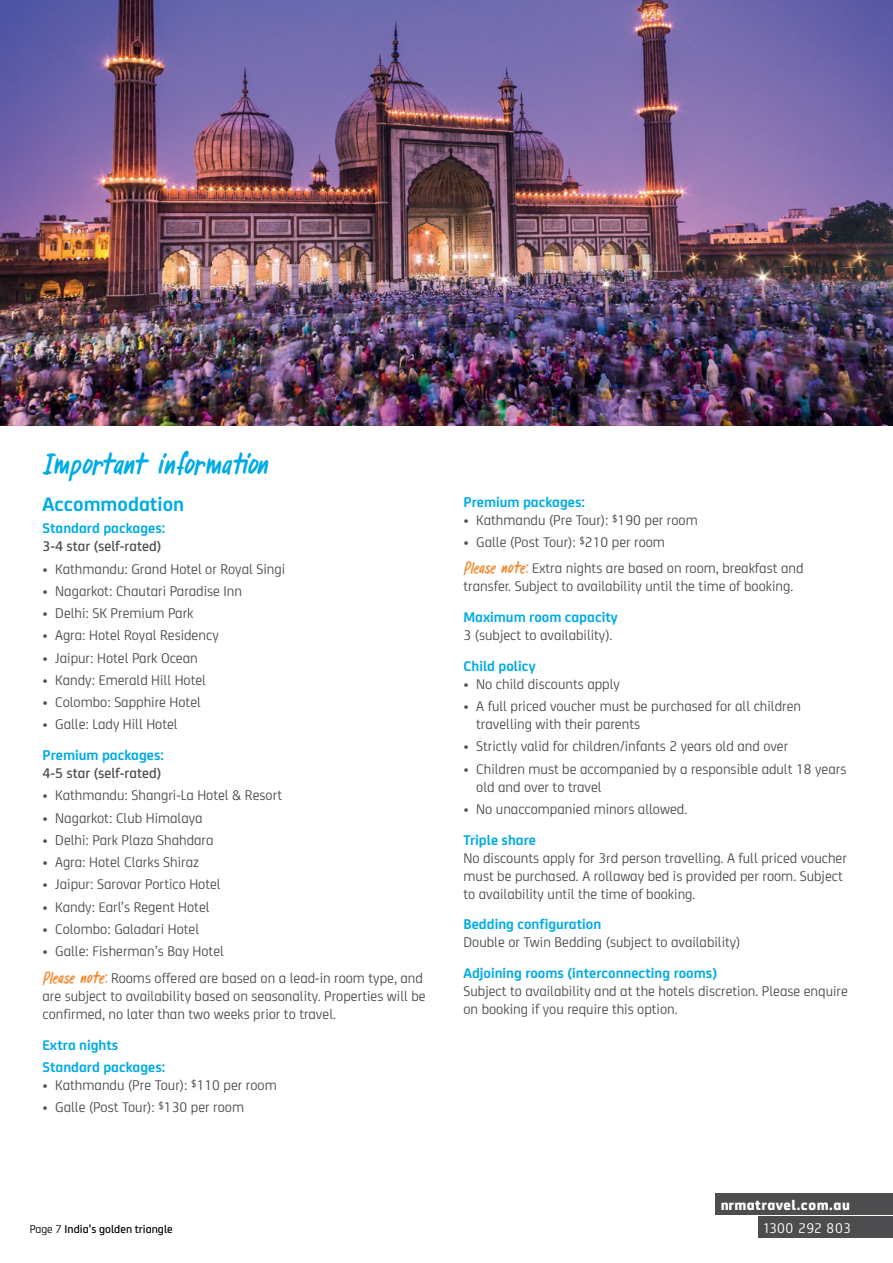
<style>
.page{position:relative;width:893px;height:1263px;background:#fff}
.page>*{position:absolute;margin:0;border:0;box-sizing:border-box;transform-origin:0 0}
.t1{font:30px "Pandanus";letter-spacing:-.075em;color:#00abe6}
.t2{font:700 21px "NRMA";color:#00abe6}
.t3{font:15px/18px "NRMA";color:#4d4d4f}
.t4{font:700 15px/22.2px "NRMA";color:#00abe6}
.t5{font:500 15px "NRMA";color:#4d4d4f}
.t6{font:800 15px "NRMA";letter-spacing:.03em;color:#fff}
.t7{font:15px "NRMA";letter-spacing:.02em;color:#fff}
.t8{font:500 12px "NRMA";color:#000}
.s1{font-family:"Pandanus";font-size:16.5px;color:#f68629}
.s2{font-weight:400}
</style>
<div class="page">
<img style="left:0;top:0;width:893px;height:425px">
<div style="left:758px;top:1217px;width:135px;height:21px;background:#4d4d4f"></div>
<div style="left:716px;top:1193px;width:177px;height:22px;background:#4d4d4f"></div>
<h1 class="t1" style="left:43px;top:444px;width:228px">Important information</h1>
<h2 class="t2" style="left:43px;top:488px;width:143px">Accommodation</h2>
<p class="t4" style="left:43px;top:516px;width:124px">Standard packages:</p>
<p class="t5" style="left:43px;top:535px;width:120px">3-4 star (self-rated)</p>
<p class="t3" style="left:43px;top:559px;width:244px">• Kathmandu: Grand Hotel or Royal Singi</p>
<p class="t3" style="left:43px;top:581px;width:201px">• Nagarkot: Chautari Paradise Inn</p>
<p class="t3" style="left:43px;top:603px;width:153px">• Delhi: SK Premium Park</p>
<p class="t3" style="left:43px;top:625px;width:178px">• Agra: Hotel Royal Residency</p>
<p class="t3" style="left:43px;top:648px;width:157px">• Jaipur: Hotel Park Ocean</p>
<p class="t3" style="left:43px;top:670px;width:165px">• Kandy: Emerald Hill Hotel</p>
<p class="t3" style="left:43px;top:692px;width:160px">• Colombo: Sapphire Hotel</p>
<p class="t3" style="left:43px;top:714px;width:137px">• Galle: Lady Hill Hotel</p>
<p class="t4" style="left:43px;top:743px;width:123px">Premium packages:</p>
<p class="t5" style="left:43px;top:762px;width:120px">4-5 star (self-rated)</p>
<p class="t3" style="left:43px;top:785px;width:241px">• Kathmandu: Shangri-La Hotel &amp; Resort</p>
<p class="t3" style="left:43px;top:808px;width:162px">• Nagarkot: Club Himalaya</p>
<p class="t3" style="left:43px;top:830px;width:173px">• Delhi: Park Plaza Shahdara</p>
<p class="t3" style="left:43px;top:852px;width:158px">• Agra: Hotel Clarks Shiraz</p>
<p class="t3" style="left:43px;top:874px;width:180px">• Jaipur: Sarovar Portico Hotel</p>
<p class="t3" style="left:43px;top:897px;width:169px">• Kandy: Earl’s Regent Hotel</p>
<p class="t3" style="left:43px;top:919px;width:158px">• Colombo: Galadari Hotel</p>
<p class="t3" style="left:43px;top:937px;width:382px;line-height:26.5px">• Galle: Fisherman’s Bay Hotel<br><span class="s1">Please note:</span> Rooms offered are based on a lead-in room type, and</p>
<p class="t3" style="left:43px;top:986px;width:385px">are subject to availability based on seasonality. Properties will be confirmed, no later than two weeks prior to travel.</p>
<p class="t4" style="left:43px;top:1032px;width:124px">Extra nights<br>Standard packages:</p>
<p class="t3" style="left:43px;top:1075px;width:236px">• Kathmandu (Pre Tour): $110 per room</p>
<p class="t3" style="left:43px;top:1097px;width:203px">• Galle (Post Tour): $130 per room</p>
<p class="t8" style="left:30px;top:1220px;width:145px"><span class="s2">Page 7</span> India’s golden triangle</p>
<p class="t4" style="left:463px;top:490px;width:123px">Premium packages:</p>
<p class="t3" style="left:463px;top:510px;width:236px">• Kathmandu (Pre Tour): $190 per room</p>
<p class="t3" style="left:463px;top:528px;width:341px;line-height:26.5px">• Galle (Post Tour): $210 per room<br><span class="s1">Please note:</span> Extra nights are based on room, breakfast and</p>
<p class="t3" style="left:463px;top:576px;width:331px">transfer. Subject to availability until the time of booking.</p>
<p class="t4" style="left:463px;top:605px;width:156px">Maximum room capacity</p>
<p class="t3" style="left:463px;top:625px;width:151px">3 (subject to availability).</p>
<p class="t4" style="left:463px;top:654px;width:74px">Child policy</p>
<p class="t3" style="left:463px;top:674px;width:158px">• No child discounts apply</p>
<p class="t3" style="left:476px;top:696px;width:326px;text-indent:-13px">• A full priced voucher must be purchased for all children travelling with their parents</p>
<p class="t3" style="left:463px;top:736px;width:326px">• Strictly valid for children/infants 2 years old and over</p>
<p class="t3" style="left:476px;top:759px;width:372px;text-indent:-13px">• Children must be accompanied by a responsible adult 18 years old and over to travel</p>
<p class="t3" style="left:463px;top:799px;width:225px">• No unaccompanied minors allowed.</p>
<p class="t4" style="left:463px;top:828px;width:74px">Triple share</p>
<p class="t3" style="left:463px;top:848px;width:385px">No discounts apply for 3rd person travelling. A full priced voucher must be purchased. A rollaway bed is provided per room. Subject to availability until the time of booking.</p>
<p class="t4" style="left:463px;top:912px;width:139px">Bedding configuration</p>
<p class="t3" style="left:463px;top:932px;width:279px">Double or Twin Bedding (subject to availability)</p>
<p class="t4" style="left:463px;top:961px;width:255px">Adjoining rooms (interconnecting rooms)</p>
<p class="t3" style="left:463px;top:981px;width:386px">Subject to availability and at the hotels discretion. Please enquire on booking if you require this option.</p>
<p class="t6" style="left:721px;top:1193px;width:131px">nrmatravel.com.au</p>
<p class="t7" style="left:763px;top:1217px;width:89px">1300 292 803</p>
</div>
